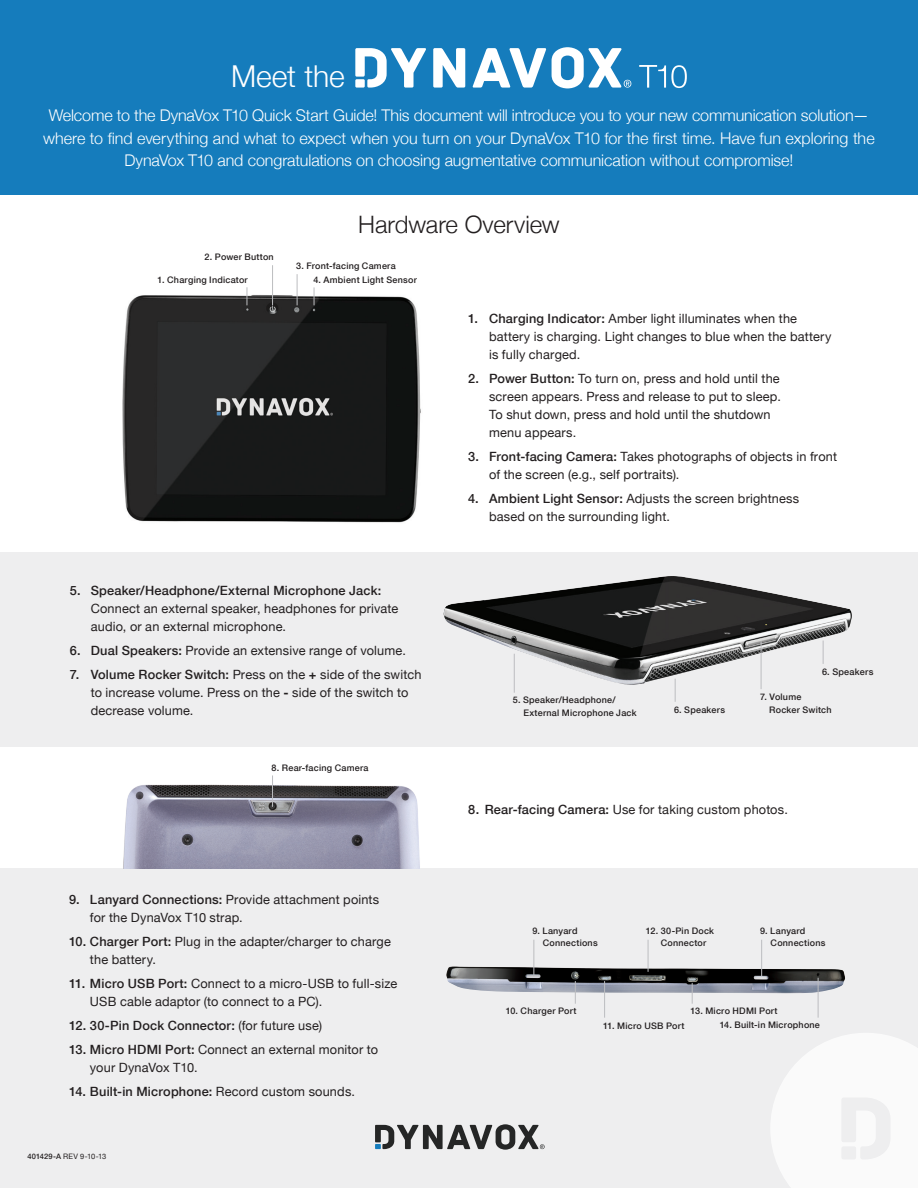
<style>
.page{position:relative;width:918px;height:1188px;background:#fff}
.page>*{position:absolute;margin:0;border:0;box-sizing:border-box;transform-origin:0 0}
.Second_side_headers{font:300 30.15px "Helvetica Neue";color:#fff}
.Second_side_headers-2{font:300 24px "Helvetica Neue";color:#231f20}
.Second_side_headers-3{font:300 16.2px/22.5px "Helvetica Neue";letter-spacing:-.005em;color:#fff;text-align:center}
.t1{font:12.75px/18px "Helvetica Neue";letter-spacing:.015em;color:#231f20}
.t2{font:500 12.75px "Helvetica Neue";letter-spacing:.015em;color:#231f20}
.t3{font:12.75px "Helvetica Neue";letter-spacing:-.005em;color:#231f20}
.t4{font:500 9.15px "Helvetica Neue";letter-spacing:.03em;color:#231f20}
.t5{font:500 9px/12.3px "Helvetica Neue";letter-spacing:.025em;color:#231f20}
.t6{font:7.5px "Helvetica Neue";color:#231f20}
.s1{font-weight:500}
.s2{font-weight:700}
.s3{font-weight:400}
</style>
<div class="page">
<div style="left:0;top:552px;width:918px;height:195px;background:#eeeeef"></div>
<div style="left:0;top:869px;width:918px;height:319px;background:#eeeeef"></div>
<img style="left:446px;top:966px;width:399px;height:27px">
<img style="left:115px;top:784px;width:311px;height:85px">
<img style="left:443px;top:576px;width:409px;height:110px">
<svg style="left:771px;top:1033px;width:147px;height:155px"></svg>
<div style="left:0;top:0;width:918px;height:194px;background:#157cbc"></div>
<svg style="left:355px;top:48px;width:71px;height:40px"></svg>
<svg style="left:433px;top:48px;width:32px;height:40px"></svg>
<svg style="left:473px;top:48px;width:73px;height:40px"></svg>
<svg style="left:552px;top:47px;width:79px;height:41px"></svg>
<svg style="left:639px;top:65px;width:48px;height:23px"></svg>
<svg style="left:375px;top:1124px;width:170px;height:26px"></svg>
<img style="left:122px;top:291px;width:299px;height:232px">
<svg style="left:247px;top:287px;width:1px;height:18px"></svg>
<hr style="left:514px;top:654px;width:1px;height:39px;background:#bcbdc0">
<hr style="left:272px;top:775px;width:1px;height:32px;background:#bcbdc0">
<hr style="left:533px;top:940px;width:1px;height:36px;background:#bcbdc0">
<hr style="left:648px;top:940px;width:1px;height:32px;background:#bcbdc0">
<hr style="left:761px;top:940px;width:1px;height:36px;background:#bcbdc0">
<svg style="left:575px;top:981px;width:1px;height:23px"></svg>
<svg style="left:692px;top:983px;width:1px;height:21px"></svg>
<hr style="left:604px;top:981px;width:1px;height:37px;background:#bcbdc0">
<hr style="left:818px;top:978px;width:1px;height:40px;background:#bcbdc0">
<hr style="left:272px;top:265px;width:1px;height:40px;background:#bcbdc0">
<hr style="left:761px;top:641px;width:1px;height:48px;background:#bcbdc0">
<hr style="left:297px;top:274px;width:1px;height:31px;background:#bcbdc0">
<svg style="left:675px;top:679px;width:1px;height:23px"></svg>
<svg style="left:823px;top:641px;width:1px;height:23px"></svg>
<svg style="left:314px;top:287px;width:1px;height:18px"></svg>
<p class="Second_side_headers" style="left:231px;top:58px;width:115px">Meet the</p>
<p class="Second_side_headers-3" style="left:43px;top:104px;width:833px">Welcome to the DynaVox T10 Quick Start Guide! This document will introduce you to your new communication solution— where to find everything and what to expect when you turn on your DynaVox T10 for the first time. Have fun exploring the<br>DynaVox T10 and congratulations on choosing augmentative communication without compromise!</p>
<p class="t5" style="left:205px;top:251px;width:71px">2. Power Button</p>
<p class="t5" style="left:157px;top:273px;width:92px">1. Charging Indicator</p>
<p class="Second_side_headers-2" style="left:358px;top:209px;width:203px">Hardware Overview</p>
<p class="t5" style="left:296px;top:259px;width:101px">3. Front-facing Camera</p>
<p class="t5" style="left:313px;top:273px;width:105px">4. Ambient Light Sensor</p>
<p class="t1" style="left:489px;top:310px;width:344px;text-indent:-21px"><span class="s1">1. Charging Indicator:</span> Amber light illuminates when the battery is charging. Light changes to blue when the battery is fully charged.</p>
<p class="t1" style="left:489px;top:370px;width:293px;text-indent:-21px"><span class="s1">2. Power Button:</span> To turn on, press and hold until the screen appears. Press and release to put to sleep.<br>To shut down, press and hold until the shutdown menu appears.</p>
<p class="t1" style="left:489px;top:448px;width:350px;text-indent:-21px"><span class="s1">3. Front-facing Camera:</span> Takes photographs of objects in front of the screen (e.g., self portraits).</p>
<p class="t1" style="left:489px;top:490px;width:312px;text-indent:-21px"><span class="s1">4. Ambient Light Sensor:</span> Adjusts the screen brightness based on the surrounding light.</p>
<p class="t2" style="left:70px;top:583px;width:313px">5. Speaker/Headphone/External Microphone Jack:</p>
<p class="t1" style="left:91px;top:599px;width:309px">Connect an external speaker, headphones for private audio, or an external microphone.</p>
<p class="t1" style="left:70px;top:641px;width:338px"><span class="s1">6. Dual Speakers:</span> Provide an extensive range of volume.</p>
<p class="t1" style="left:91px;top:665px;width:332px;text-indent:-21px"><span class="s1">7. Volume Rocker Switch:</span> Press on the <span class="s2">+</span> side of the switch to increase volume. Press on the <span class="s2">-</span> side of the switch to decrease volume.</p>
<p class="t5" style="left:272px;top:761px;width:98px">8. Rear-facing Camera</p>
<p class="t1" style="left:90px;top:890px;width:291px;text-indent:-21px"><span class="s1">9. Lanyard Connections:</span> Provide attachment points for the DynaVox T10 strap.</p>
<p class="t1" style="left:69px;top:932px;width:323px"><span class="s1">10. Charger Port:</span> Plug in the adapter/charger to charge</p>
<p class="t1" style="left:90px;top:950px;width:68px">the battery.</p>
<p class="t1" style="left:69px;top:974px;width:330px"><span class="s1">11. Micro USB Port:</span> Connect to a micro-USB to full-size</p>
<p class="t1" style="left:90px;top:992px;width:234px">USB cable adaptor (to connect to a PC).</p>
<p class="t2" style="left:69px;top:1018px;width:255px">12. 30-Pin Dock Connector: <span class="s3">(for future use)</span></p>
<p class="t1" style="left:69px;top:1040px;width:311px"><span class="s1">13. Micro HDMI Port:</span> Connect an external monitor to</p>
<p class="t3" style="left:90px;top:1060px;width:109px">your DynaVox T10.</p>
<p class="t2" style="left:69px;top:1084px;width:288px">14. Built-in Microphone: <span class="s3">Record custom sounds.</span></p>
<p class="t6" style="left:27px;top:1152px;width:81px"><span class="s1">401429-A</span> REV 9-10-13</p>
<p class="t5" style="left:523px;top:694px;width:115px;text-indent:-11px">5. Speaker/Headphone/<br>External Microphone Jack</p>
<p class="t5" style="left:674px;top:703px;width:52px">6. Speakers</p>
<p class="t4" style="left:822px;top:666px;width:53px">6. Speakers</p>
<p class="t5" style="left:760px;top:691px;width:43px">7. Volume</p>
<p class="t5" style="left:769px;top:703px;width:64px">Rocker Switch</p>
<p class="t1" style="left:468px;top:800px;width:321px"><span class="s1">8. Rear-facing Camera:</span> Use for taking custom photos.</p>
<p class="t5" style="left:532px;top:925px;width:47px">9. Lanyard</p>
<p class="t5" style="left:543px;top:937px;width:56px">Connections</p>
<p class="t5" style="left:661px;top:925px;width:55px;text-indent:-15px">12. 30-Pin Dock<br>Connector</p>
<p class="t5" style="left:760px;top:925px;width:47px">9. Lanyard</p>
<p class="t5" style="left:771px;top:937px;width:56px">Connections</p>
<p class="t5" style="left:506px;top:1005px;width:72px">10. Charger Port</p>
<p class="t5" style="left:690px;top:1005px;width:89px">13. Micro HDMI Port</p>
<p class="t5" style="left:603px;top:1019px;width:83px">11. Micro USB Port</p>
<p class="t5" style="left:720px;top:1019px;width:102px">14. Built-in Microphone</p>
</div>
